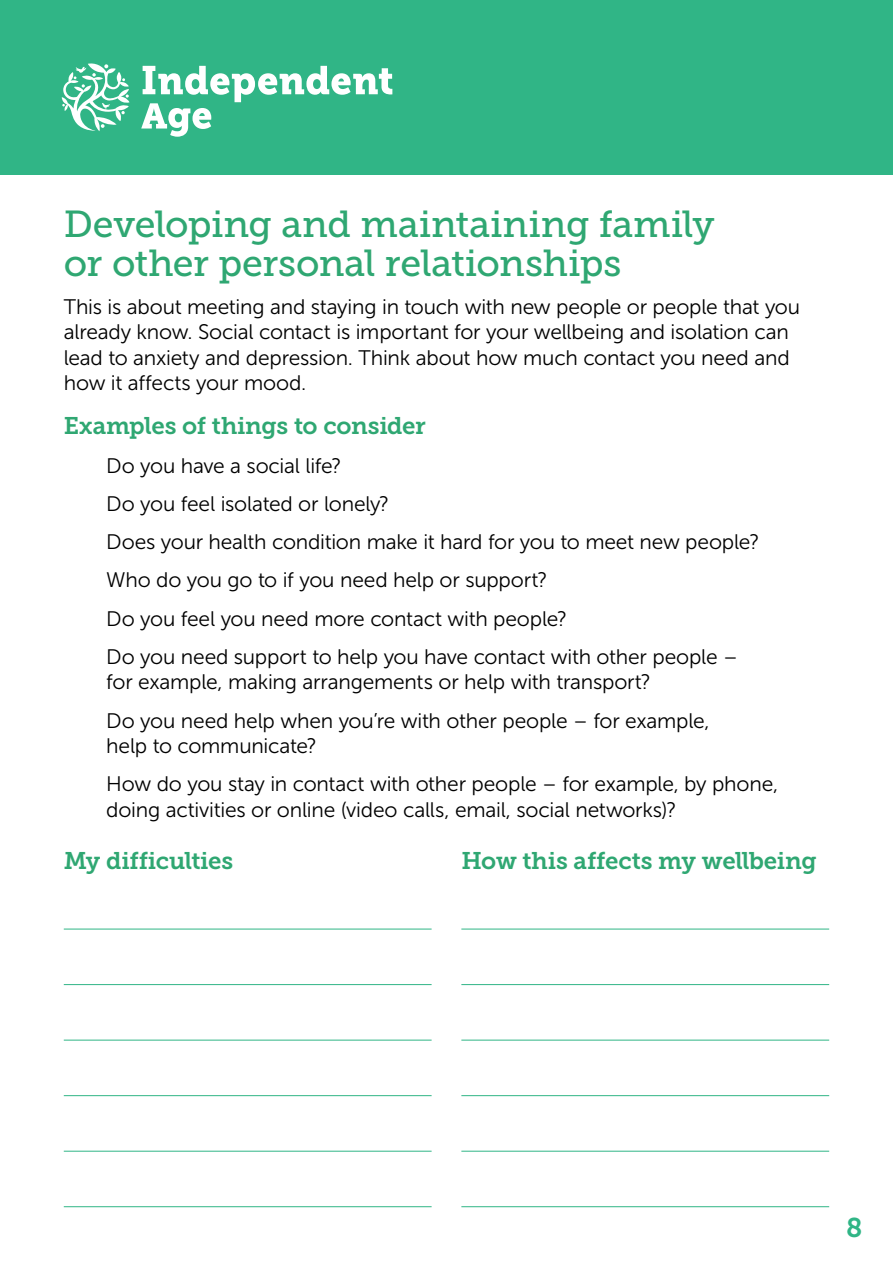
<style>
.page{position:relative;width:893px;height:1263px;background:#fff}
.page>*{position:absolute;margin:0;border:0;box-sizing:border-box;transform-origin:0 0}
.t1{font:37.5px/39px "Museo Slab 500";letter-spacing:-.01em;color:#2fa772}
.t2{font:27px "Museo Slab 700";color:#30b586}
.t3{font:24px "Museo Slab 700";letter-spacing:-.01em;color:#2fa772}
.t4{font:21px/25.5px "Museo Sans 300";letter-spacing:-.01em;color:#000}
</style>
<div class="page">
<div style="left:0;top:0;width:893px;height:174px;background:#30b586"></div>
<svg style="left:62px;top:63px;width:68px;height:68px"></svg>
<svg style="left:141px;top:66px;width:251px;height:71px"></svg>
<hr style="left:64px;top:929px;width:368px;height:1px;background:#30b586">
<hr style="left:64px;top:984px;width:368px;height:1px;background:#30b586">
<hr style="left:64px;top:1040px;width:368px;height:1px;background:#30b586">
<hr style="left:64px;top:1095px;width:368px;height:1px;background:#30b586">
<hr style="left:64px;top:1151px;width:368px;height:1px;background:#30b586">
<hr style="left:64px;top:1206px;width:368px;height:1px;background:#30b586">
<hr style="left:461px;top:929px;width:368px;height:1px;background:#30b586">
<hr style="left:461px;top:984px;width:368px;height:1px;background:#30b586">
<hr style="left:461px;top:1040px;width:368px;height:1px;background:#30b586">
<hr style="left:461px;top:1095px;width:368px;height:1px;background:#30b586">
<hr style="left:461px;top:1151px;width:368px;height:1px;background:#30b586">
<hr style="left:461px;top:1206px;width:368px;height:1px;background:#30b586">
<h2 class="t1" style="left:64px;top:204px;width:652px">Developing and maintaining family or other personal relationships</h2>
<p class="t4" style="left:64px;top:294px;width:738px">This is about meeting and staying in touch with new people or people that you already know. Social contact is important for your wellbeing and isolation can lead to anxiety and depression. Think about how much contact you need and how it affects your mood.</p>
<h3 class="t3" style="left:64px;top:412px;width:364px">Examples of things to consider</h3>
<p class="t4" style="left:106px;top:453px;width:237px">Do you have a social life?</p>
<p class="t4" style="left:106px;top:491px;width:285px">Do you feel isolated or lonely?</p>
<p class="t4" style="left:106px;top:529px;width:655px">Does your health condition make it hard for you to meet new people?</p>
<p class="t4" style="left:106px;top:567px;width:443px">Who do you go to if you need help or support?</p>
<p class="t4" style="left:106px;top:606px;width:463px">Do you feel you need more contact with people?</p>
<p class="t4" style="left:106px;top:644px;width:633px">Do you need support to help you have contact with other people – for example, making arrangements or help with transport?</p>
<p class="t4" style="left:106px;top:708px;width:605px">Do you need help when you’re with other people – for example, help to communicate?</p>
<p class="t4" style="left:106px;top:771px;width:673px">How do you stay in contact with other people – for example, by phone, doing activities or online (video calls, email, social networks)?</p>
<h3 class="t3" style="left:64px;top:847px;width:171px">My difficulties</h3>
<h3 class="t3" style="left:461px;top:847px;width:357px">How this affects my wellbeing</h3>
<p class="t2" style="left:846px;top:1213px;width:18px">8</p>
</div>
